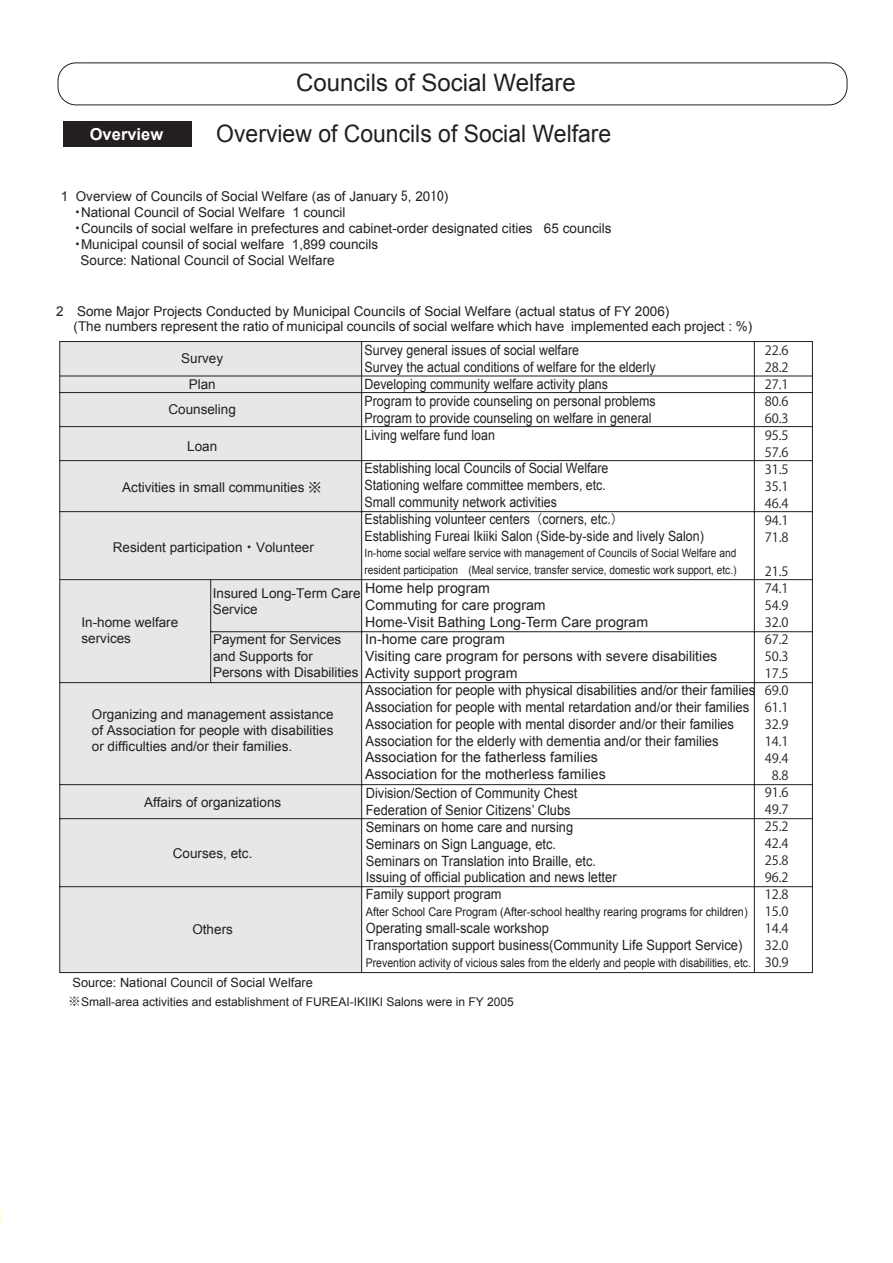
<style>
.page{position:relative;width:893px;height:1263px;background:#fff}
.page>*{position:absolute;margin:0;border:0;box-sizing:border-box;transform-origin:0 0}
.t1{font:24px "Arial";color:#231f20;scale:.96 1}
.t2{font:24px "Arial";color:#231f20}
.t3{font:700 16.5px "Arial";color:#fff}
.t4{font:14.1px/17px "Arial";color:#231f20;scale:.88 1}
.t5{font:14.1px/17px "Arial";color:#231f20;scale:.91 1}
.t6{font:14.1px/17px "Arial";color:#231f20}
.t7{font:14.1px/17px "Arial";color:#231f20;scale:.93 1}
.t8{font:13.5px/16.2px "Arial";color:#231f20}
.t9{font:12.75px/17px "Gothic BBB Medium 90 ms RKSJ H";color:#231f20;text-align:justify}
.t10{font:12.75px "Arial";color:#231f20}
.t11{font:12px "Arial";color:#231f20;scale:.88 1}
.t12{font:12px "Arial";color:#231f20}
.t13{font:12px "Arial";color:#231f20;scale:.91 1}
.t14{font:11.55px/17px "Arial";color:#231f20;scale:.88 1}
.s1{font-family:"MS Gothic"}
.s2{font-family:"Koz Go Pro"}
.s3{font-family:"Gothic BBB Medium 90 ms RKSJ H"}
.s4{font-family:"Futo Min A101 Bold 90 ms RKSJ H";font-size:12.75px}
</style>
<div class="page">
<svg style="left:60px;top:341px;width:753px;height:632px"></svg>
<hr style="left:60px;top:376px;width:752px;height:1px;background:#231f20">
<hr style="left:60px;top:579px;width:752px;height:1px;background:#231f20">
<div style="left:63px;top:121px;width:129px;height:26px;background:#231f20"></div>
<div style="left:58px;top:63px;width:789px;height:42px;border:1px solid #231f20;border-radius:18px"></div>
<h1 class="t2" style="left:296px;top:67px;width:281px">Councils of Social Welfare</h1>
<p class="t3" style="left:90px;top:123px;width:75px">Overview</p>
<h1 class="t1" style="left:216px;top:118px;width:413px">Overview of Councils of Social Welfare</h1>
<p class="t8" style="left:61px;top:188px;width:389px">1 Overview of Councils of Social W elfare (as of January <span class="s1">5</span>, 20<span class="s1">10</span>)</p>
<p class="t8" style="left:61px;top:204px;width:286px"><span class="s2">　・</span> National Council of Social W elfare 1 council</p>
<p class="t8" style="left:61px;top:220px;width:552px"><span class="s2">　・</span> Councils of social welfare in prefectures and cabinet-order designated cities 65 councils</p>
<p class="t8" style="left:61px;top:236px;width:319px"><span class="s2">　・</span> Municipal counsil of social welfare 1,899 councils</p>
<p class="t8" style="left:81px;top:253px;width:256px">Source: National Council of Social W elfare</p>
<p class="t8" style="left:74px;top:303px;width:680px;line-height:15.6px;text-indent:-18px">2 <span class="s2">　</span> Some Major Projects Conducted by Municipal Councils of Social W elfare (actual status of F Y 2006)<br>(The numbers represent the ratio of municipal councils of social welfare which have implemented each project : %)</p>
<p class="t8" style="left:168px;top:346px;width:69px;line-height:25.5px;text-align:center">Survey<br>Plan<br>Counseling</p>
<p class="t4" style="left:364px;top:342px;width:332px">Survey general issues of social welfare<br>Survey the actual conditions of welfare for the elderly Developing community welfare activity plans Program to provide counseling on personal problems Program to provide counseling on welfare in general Living welfare fund loan</p>
<p class="t4" style="left:364px;top:460px;width:387px">Establishing local Councils of Social Welfare<br>Stationing welfare committee members, etc.<br>Small community network activities<br>Establishing volunteer centers<span class="s1">（</span>corners, etc.<span class="s1">）<br></span>Establishing Fureai Ikiiki Salon (Side-by-side and lively Salon)</p>
<p class="t14" style="left:364px;top:545px;width:424px">In-home social welfare service with management of Councils of Social Welfare and resident participation (Meal service, transfer service, domestic work support, etc.)</p>
<p class="t8" style="left:187px;top:438px;width:32px">Loan</p>
<p class="t8" style="left:122px;top:479px;width:201px">Activities in small communities <span class="s1">※</span></p>
<p class="t8" style="left:113px;top:539px;width:203px">Resident participation<span class="s3">・</span>Volunteer</p>
<p class="t8" style="left:213px;top:585px;width:149px">Insured Long-Term Care<br>Service</p>
<p class="t6" style="left:365px;top:580px;width:353px">Home help program<br>Commuting for care program<br>Home-Visit Bathing Long-Term Care program<br>In-home care program<br>Visiting care program for persons with severe disabilities<br>Activity support program</p>
<p class="t8" style="left:92px;top:706px;width:243px;text-align:justify">Organizing and management assistance of Association for people with disabilities or difficulties and/or their families.</p>
<p class="t6" style="left:365px;top:749px;width:242px;line-height:16.5px">Association for the fatherless families<br>Association for the motherless families</p>
<p class="t8" style="left:144px;top:794px;width:139px">Affairs of organizations</p>
<p class="t8" style="left:173px;top:845px;width:81px">Courses, etc.</p>
<p class="t8" style="left:81px;top:614px;width:98px">In-home welfare services</p>
<p class="t8" style="left:213px;top:632px;width:147px">Payment for Services and Supports for<br>Persons with Disabilities</p>
<p class="t7" style="left:366px;top:682px;width:420px">Association for people with physical disabilities and/or their families Association for people with mental retardation and/or their families Association for people with mental disorder and/or their families Association for the elderly with dementia and/or their families</p>
<p class="t5" style="left:366px;top:784px;width:277px">Division/Section of Community Chest Federation of Senior Citizens’ Clubs Seminars on home care and nursing Seminars on Sign Language, etc.<br>Seminars on Translation into Braille, etc.<br>Issuing of official publication and news letter Family support program</p>
<p class="t13" style="left:366px;top:904px;width:421px">After School Care Program (After-school healthy rearing programs for children)</p>
<p class="t5" style="left:366px;top:920px;width:415px">Operating small-scale workshop<br>Transportation support business(Community Life Support Service)</p>
<p class="t11" style="left:366px;top:955px;width:439px">Prevention activity of vicious sales from the elderly and people with disabilities, etc.</p>
<p class="t8" style="left:192px;top:921px;width:42px">Others</p>
<p class="t10" style="left:73px;top:974px;width:242px">Source: National Council of Social Welfare</p>
<p class="t12" style="left:68px;top:994px;width:447px"><span class="s4">※</span>Small-area activities and establishment of FUREAI-IKIIKI Salons were in FY 2005</p>
<p class="t9" style="left:765px;top:342px;width:25px">22.6<br>28.2<br>27.1<br>80.6<br>60.3<br>95.5<br>57.6<br>31.5<br>35.1<br>46.4<br>94.1<br>71.8</p>
<p class="t9" style="left:765px;top:563px;width:25px;text-align:center">21.5<br>74.1<br>54.9<br>32.0<br>67.2<br>50.3<br>17.5<br>69.0<br>61.1<br>32.9<br>14.1<br>49.4<br>8.8<br>91.6<br>49.7<br>25.2<br>42.4<br>25.8<br>96.2<br>12.8<br>15.0<br>14.4<br>32.0<br>30.9</p>
</div>
